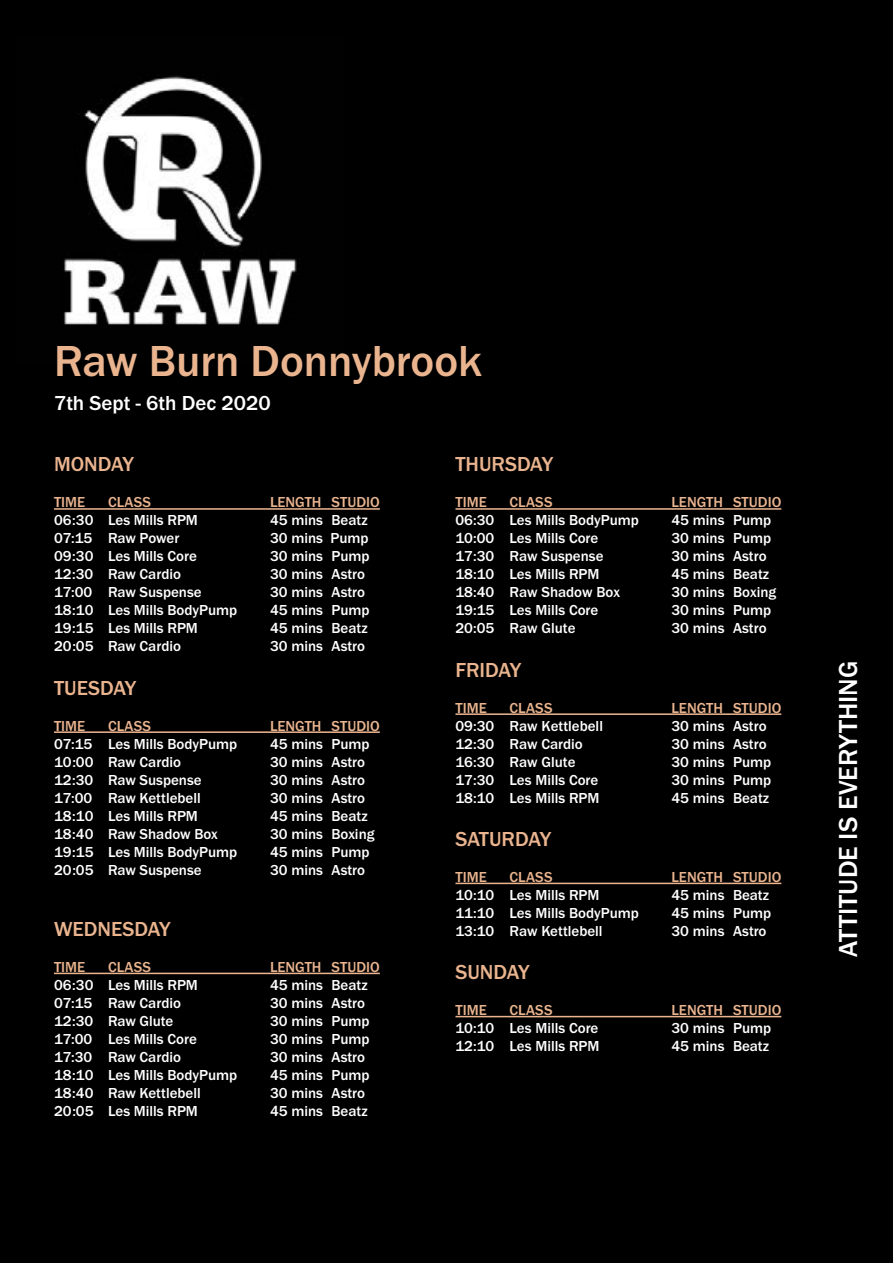
<style>
.page{position:relative;width:893px;height:1263px;background:#fff}
.page>*{position:absolute;margin:0;border:0;box-sizing:border-box;transform-origin:0 0}
.t1{font:500 45px "Franklin Gothic URW";color:#eab48f}
.t2{font:500 27px "Franklin Gothic URW";color:#fff}
.t3{font:500 21px "Franklin Gothic URW";color:#eab48f}
.t4{font:500 21px "Franklin Gothic URW";color:#fff}
.t5{font:500 15px "Franklin Gothic URW";color:#fff}
.t6{font:500 15px "Franklin Gothic URW";color:#eab48f}
</style>
<div class="page">
<div style="left:1px;top:1px;width:891px;height:1261px;background:#000"></div>
<img style="left:63px;top:76px;width:234px;height:249px">
<hr style="left:54px;top:508px;width:326px;height:2px;background:#eab48f">
<hr style="left:54px;top:731px;width:326px;height:2px;background:#eab48f">
<hr style="left:54px;top:973px;width:326px;height:1px;background:#eab48f">
<hr style="left:455px;top:508px;width:326px;height:2px;background:#eab48f">
<hr style="left:455px;top:713px;width:326px;height:2px;background:#eab48f">
<hr style="left:455px;top:883px;width:326px;height:1px;background:#eab48f">
<hr style="left:455px;top:1016px;width:326px;height:1px;background:#eab48f">
<h1 class="t1" style="left:54px;top:333px;width:430px">Raw Burn Donnybrook</h1>
<h3 class="t4" style="left:54px;top:390px;width:218px">7th Sept - 6th Dec 2020</h3>
<h3 class="t3" style="left:54px;top:451px;width:82px">MONDAY</h3>
<p class="t6" style="left:54px;top:493px;width:33px">TIME</p>
<p class="t6" style="left:108px;top:493px;width:45px">CLASS</p>
<p class="t6" style="left:270px;top:493px;width:111px">LENGTH STUDIO</p>
<p class="t5" style="left:54px;top:511px;width:145px">06:30 Les Mills RPM</p>
<p class="t5" style="left:270px;top:511px;width:99px">45 mins Beatz</p>
<p class="t5" style="left:54px;top:529px;width:127px">07:15 Raw Power</p>
<p class="t5" style="left:270px;top:529px;width:100px">30 mins Pump</p>
<p class="t5" style="left:54px;top:547px;width:144px">09:30 Les Mills Core</p>
<p class="t5" style="left:270px;top:547px;width:101px">30 mins Pump</p>
<p class="t5" style="left:54px;top:565px;width:129px">12:30 Raw Cardio</p>
<p class="t5" style="left:270px;top:565px;width:97px">30 mins Astro</p>
<p class="t5" style="left:54px;top:583px;width:149px">17:00 Raw Suspense</p>
<p class="t5" style="left:270px;top:583px;width:97px">30 mins Astro</p>
<p class="t5" style="left:54px;top:601px;width:185px">18:10 Les Mills BodyPump</p>
<p class="t5" style="left:270px;top:601px;width:101px">45 mins Pump</p>
<p class="t5" style="left:54px;top:619px;width:145px">19:15 Les Mills RPM</p>
<p class="t5" style="left:270px;top:619px;width:99px">45 mins Beatz</p>
<p class="t5" style="left:54px;top:637px;width:129px">20:05 Raw Cardio</p>
<p class="t5" style="left:270px;top:637px;width:97px">30 mins Astro</p>
<h3 class="t3" style="left:54px;top:675px;width:84px">TUESDAY</h3>
<p class="t6" style="left:54px;top:716px;width:33px">TIME</p>
<p class="t6" style="left:108px;top:716px;width:45px">CLASS</p>
<p class="t6" style="left:270px;top:716px;width:111px">LENGTH STUDIO</p>
<p class="t5" style="left:54px;top:734px;width:185px">07:15 Les Mills BodyPump</p>
<p class="t5" style="left:270px;top:734px;width:101px">45 mins Pump</p>
<p class="t5" style="left:54px;top:752px;width:129px">10:00 Raw Cardio</p>
<p class="t5" style="left:270px;top:752px;width:97px">30 mins Astro</p>
<p class="t5" style="left:54px;top:770px;width:149px">12:30 Raw Suspense</p>
<p class="t5" style="left:270px;top:770px;width:97px">30 mins Astro</p>
<p class="t5" style="left:54px;top:788px;width:148px">17:00 Raw Kettlebell</p>
<p class="t5" style="left:270px;top:788px;width:97px">30 mins Astro</p>
<p class="t5" style="left:54px;top:806px;width:145px">18:10 Les Mills RPM</p>
<p class="t5" style="left:270px;top:806px;width:99px">45 mins Beatz</p>
<p class="t5" style="left:54px;top:824px;width:165px">18:40 Raw Shadow Box</p>
<p class="t5" style="left:270px;top:824px;width:106px">30 mins Boxing</p>
<p class="t5" style="left:54px;top:842px;width:185px">19:15 Les Mills BodyPump</p>
<p class="t5" style="left:270px;top:842px;width:101px">45 mins Pump</p>
<p class="t5" style="left:54px;top:860px;width:149px">20:05 Raw Suspense</p>
<p class="t5" style="left:270px;top:860px;width:97px">30 mins Astro</p>
<h3 class="t3" style="left:54px;top:916px;width:118px">WEDNESDAY</h3>
<p class="t6" style="left:54px;top:957px;width:33px">TIME</p>
<p class="t6" style="left:108px;top:957px;width:45px">CLASS</p>
<p class="t6" style="left:270px;top:957px;width:111px">LENGTH STUDIO</p>
<p class="t5" style="left:54px;top:975px;width:145px">06:30 Les Mills RPM</p>
<p class="t5" style="left:270px;top:975px;width:99px">45 mins Beatz</p>
<p class="t5" style="left:54px;top:993px;width:129px">07:15 Raw Cardio</p>
<p class="t5" style="left:270px;top:993px;width:97px">30 mins Astro</p>
<p class="t5" style="left:54px;top:1011px;width:121px">12:30 Raw Glute</p>
<p class="t5" style="left:270px;top:1011px;width:101px">30 mins Pump</p>
<p class="t5" style="left:54px;top:1029px;width:144px">17:00 Les Mills Core</p>
<p class="t5" style="left:270px;top:1029px;width:101px">30 mins Pump</p>
<p class="t5" style="left:54px;top:1047px;width:129px">17:30 Raw Cardio</p>
<p class="t5" style="left:270px;top:1047px;width:97px">30 mins Astro</p>
<p class="t5" style="left:54px;top:1065px;width:185px">18:10 Les Mills BodyPump</p>
<p class="t5" style="left:270px;top:1065px;width:101px">45 mins Pump</p>
<p class="t5" style="left:54px;top:1083px;width:148px">18:40 Raw Kettlebell</p>
<p class="t5" style="left:270px;top:1083px;width:97px">30 mins Astro</p>
<p class="t5" style="left:54px;top:1101px;width:145px">20:05 Les Mills RPM</p>
<p class="t5" style="left:270px;top:1101px;width:99px">45 mins Beatz</p>
<h3 class="t3" style="left:455px;top:451px;width:99px">THURSDAY</h3>
<p class="t6" style="left:455px;top:493px;width:33px">TIME</p>
<p class="t6" style="left:509px;top:493px;width:45px">CLASS</p>
<p class="t6" style="left:671px;top:493px;width:111px">LENGTH STUDIO</p>
<p class="t5" style="left:455px;top:511px;width:185px">06:30 Les Mills BodyPump</p>
<p class="t5" style="left:671px;top:511px;width:101px">45 mins Pump</p>
<p class="t5" style="left:455px;top:529px;width:144px">10:00 Les Mills Core</p>
<p class="t5" style="left:671px;top:529px;width:101px">30 mins Pump</p>
<p class="t5" style="left:455px;top:547px;width:150px">17:30 Raw Suspense</p>
<p class="t5" style="left:671px;top:547px;width:97px">30 mins Astro</p>
<p class="t5" style="left:455px;top:565px;width:146px">18:10 Les Mills RPM</p>
<p class="t5" style="left:671px;top:565px;width:99px">45 mins Beatz</p>
<p class="t5" style="left:455px;top:583px;width:166px">18:40 Raw Shadow Box</p>
<p class="t5" style="left:671px;top:583px;width:106px">30 mins Boxing</p>
<p class="t5" style="left:455px;top:601px;width:144px">19:15 Les Mills Core</p>
<p class="t5" style="left:671px;top:601px;width:101px">30 mins Pump</p>
<p class="t5" style="left:455px;top:619px;width:122px">20:05 Raw Glute</p>
<p class="t5" style="left:671px;top:619px;width:97px">30 mins Astro</p>
<h3 class="t3" style="left:455px;top:657px;width:67px">FRIDAY</h3>
<p class="t6" style="left:455px;top:698px;width:33px">TIME</p>
<p class="t6" style="left:509px;top:698px;width:45px">CLASS</p>
<p class="t6" style="left:671px;top:698px;width:111px">LENGTH STUDIO</p>
<p class="t5" style="left:455px;top:716px;width:149px">09:30 Raw Kettlebell</p>
<p class="t5" style="left:671px;top:716px;width:97px">30 mins Astro</p>
<p class="t5" style="left:455px;top:734px;width:129px">12:30 Raw Cardio</p>
<p class="t5" style="left:671px;top:734px;width:97px">30 mins Astro</p>
<p class="t5" style="left:455px;top:752px;width:122px">16:30 Raw Glute</p>
<p class="t5" style="left:671px;top:752px;width:101px">30 mins Pump</p>
<p class="t5" style="left:455px;top:770px;width:144px">17:30 Les Mills Core</p>
<p class="t5" style="left:671px;top:770px;width:101px">30 mins Pump</p>
<p class="t5" style="left:455px;top:788px;width:146px">18:10 Les Mills RPM</p>
<p class="t5" style="left:671px;top:788px;width:99px">45 mins Beatz</p>
<h3 class="t3" style="left:455px;top:826px;width:97px">SATURDAY</h3>
<p class="t6" style="left:455px;top:867px;width:33px">TIME</p>
<p class="t6" style="left:509px;top:867px;width:45px">CLASS</p>
<p class="t6" style="left:671px;top:867px;width:111px">LENGTH STUDIO</p>
<p class="t5" style="left:455px;top:885px;width:145px">10:10 Les Mills RPM</p>
<p class="t5" style="left:671px;top:885px;width:99px">45 mins Beatz</p>
<p class="t5" style="left:455px;top:903px;width:185px">11:10 Les Mills BodyPump</p>
<p class="t5" style="left:671px;top:903px;width:101px">45 mins Pump</p>
<p class="t5" style="left:455px;top:921px;width:149px">13:10 Raw Kettlebell</p>
<p class="t5" style="left:671px;top:921px;width:97px">30 mins Astro</p>
<h3 class="t3" style="left:455px;top:959px;width:76px">SUNDAY</h3>
<p class="t6" style="left:455px;top:1001px;width:33px">TIME</p>
<p class="t6" style="left:509px;top:1001px;width:45px">CLASS</p>
<p class="t6" style="left:671px;top:1001px;width:111px">LENGTH STUDIO</p>
<p class="t5" style="left:455px;top:1019px;width:144px">10:10 Les Mills Core</p>
<p class="t5" style="left:671px;top:1019px;width:101px">30 mins Pump</p>
<p class="t5" style="left:455px;top:1037px;width:145px">12:10 Les Mills RPM</p>
<p class="t5" style="left:671px;top:1037px;width:99px">45 mins Beatz</p>
<h2 class="t2" style="left:831px;top:957px;width:297px;rotate:-90deg">ATTITUDE IS EVERYTHING</h2>
</div>
